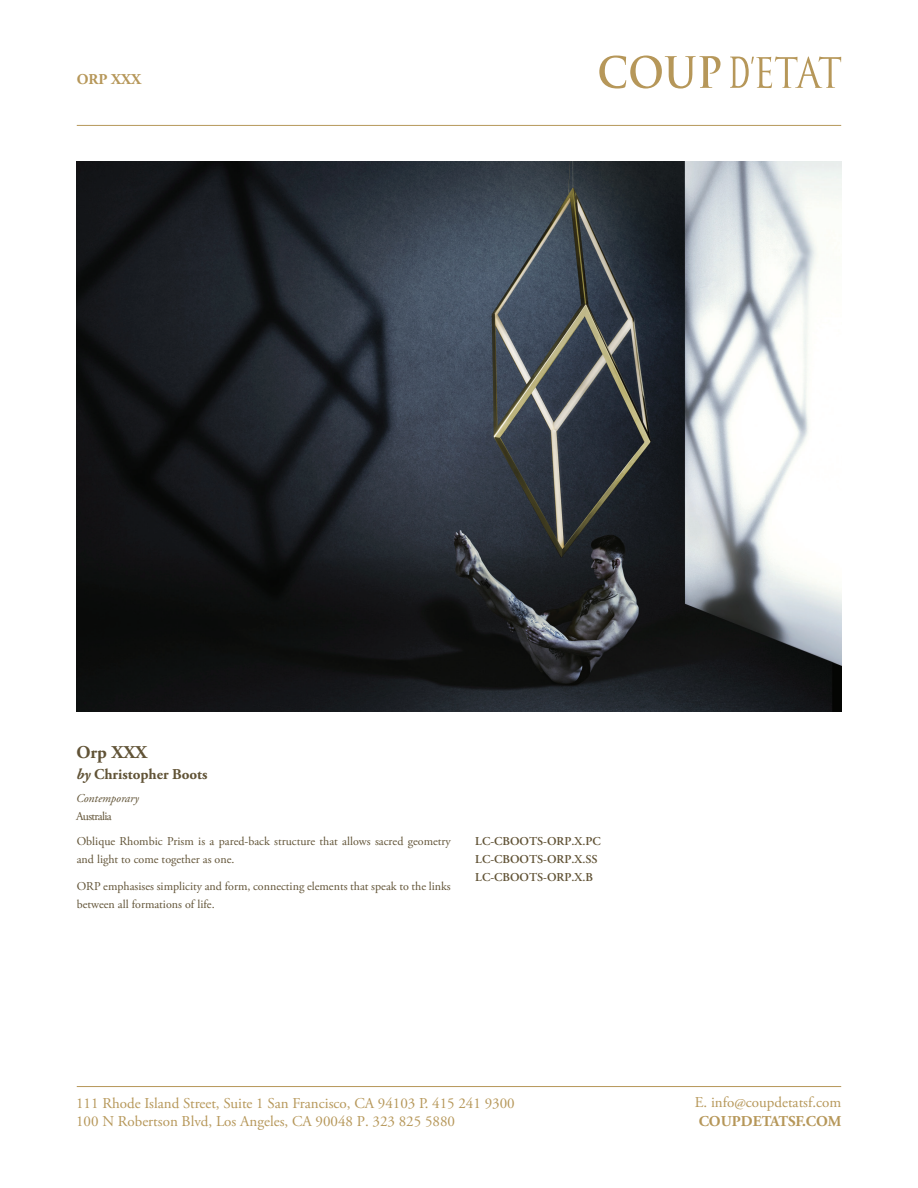
<style>
.page{position:relative;width:918px;height:1188px;background:#fff}
.page>*{position:absolute;margin:0;border:0;box-sizing:border-box;transform-origin:0 0}
.t1{font:700 18px "Adobe Garamond Pro";color:#615336}
.t2{font:15px/18px "Adobe Garamond Pro";color:#b69759}
.t3{font:700 15px "Adobe Garamond Pro";color:#b69759}
.t4{font:700 15px "Adobe Garamond Pro";color:#615336}
.t5{font:12px/25.7px "Adobe Garamond Pro";color:#615336}
.t6{font:600 12px/18px "Adobe Garamond Pro";color:#615336}
.t7{font:italic 12px "Adobe Garamond Pro";color:#615336}
.s1{font-style:italic}
</style>
<div class="page">
<img style="left:77px;top:161px;width:764px;height:551px">
<svg style="left:599px;top:56px;width:122px;height:33px"></svg>
<svg style="left:730px;top:56px;width:111px;height:32px"></svg>
<hr style="left:77px;top:1086px;width:764px;height:1px;background:#b69759">
<hr style="left:77px;top:125px;width:764px;height:1px;background:#b69759">
<p class="t3" style="left:77px;top:71px;width:66px">ORP XXX</p>
<h1 class="t1" style="left:76px;top:742px;width:72px">Orp XXX</h1>
<p class="t4" style="left:76px;top:765px;width:133px"><span class="s1">by</span> Christopher Boots</p>
<p class="t7" style="left:76px;top:791px;width:64px">Contemporary</p>
<p class="t5" style="left:76px;top:804px;width:376px">Australia<br>Oblique Rhombic Prism is a pared-back structure that allows sacred geometry</p>
<p class="t5" style="left:77px;top:847px;width:159px">and light to come together as one.</p>
<p class="t5" style="left:77px;top:878px;width:376px;line-height:18px">ORP emphasises simplicity and form, connecting elements that speak to the links between all formations of life.</p>
<p class="t6" style="left:475px;top:833px;width:127px">LC-CBOOTS-ORP.X.PC<br>LC-CBOOTS-ORP.X.SS<br>LC-CBOOTS-ORP.X.B</p>
<p class="t2" style="left:76px;top:1095px;width:440px">111 Rhode Island Street, Suite 1 San Francisco, CA 94103 P. 415 241 9300<br>100 N Robertson Blvd, Los Angeles, CA 90048 P. 323 825 5880</p>
<p class="t2" style="left:695px;top:1094px;width:148px">E. info@coupdetatsf.com</p>
<p class="t3" style="left:699px;top:1113px;width:144px">COUPDETATSF.COM</p>
</div>
